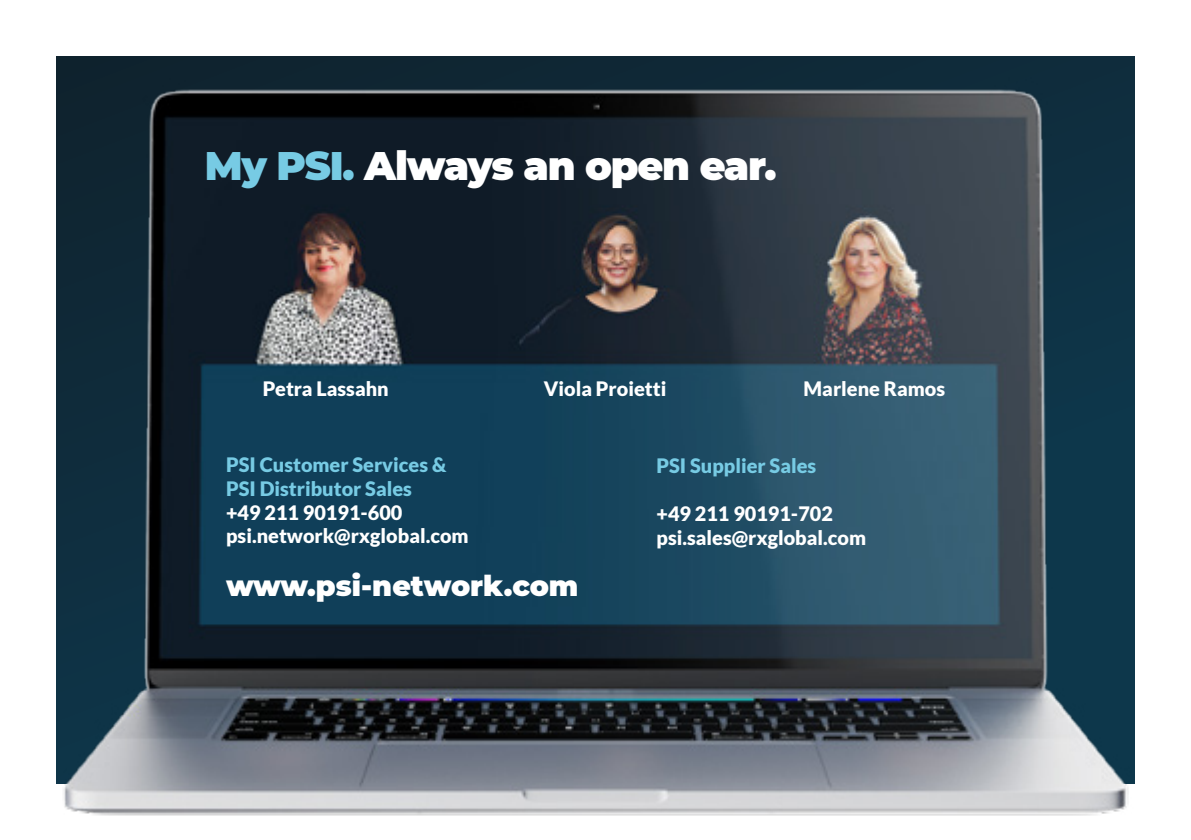
<style>
.page{position:relative;width:1191px;height:840px;background:#fff}
.page>*{position:absolute;margin:0;border:0;box-sizing:border-box;transform-origin:0 0}
.t1{font:900 39.8px "Montserrat";letter-spacing:-.03em;color:#fff}
.t2{font:900 28.4px "Montserrat";color:#fff}
.t3{font:900 19.8px/23.8px "Lato";color:#fff}
.t4{font:900 19.8px/23.8px "Lato";color:#77cbe4}
.s1{color:#77cbe4}
</style>
<div class="page">
<img style="left:56px;top:56px;width:1079px;height:760px">
<h1 class="t1" style="left:205px;top:136px;width:573px"><span class="s1">My PSI.</span> Always an open ear.</h1>
<p class="t3" style="left:263px;top:376px;width:127px">Petra Lassahn</p>
<p class="t3" style="left:544px;top:376px;width:124px">Viola Proietti</p>
<p class="t3" style="left:803px;top:376px;width:143px">Marlene Ramos</p>
<p class="t4" style="left:226px;top:452px;width:222px">PSI Customer Services &amp;<br>PSI Distributor Sales</p>
<p class="t3" style="left:226px;top:499px;width:244px">+49 211 90191-600 psi.network@rxglobal.com</p>
<h2 class="t2" style="left:226px;top:563px;width:354px">www.psi-network.com</h2>
<p class="t4" style="left:656px;top:453px;width:161px">PSI Supplier Sales</p>
<p class="t3" style="left:656px;top:501px;width:211px">+49 211 90191-702 psi.sales@rxglobal.com</p>
</div>
